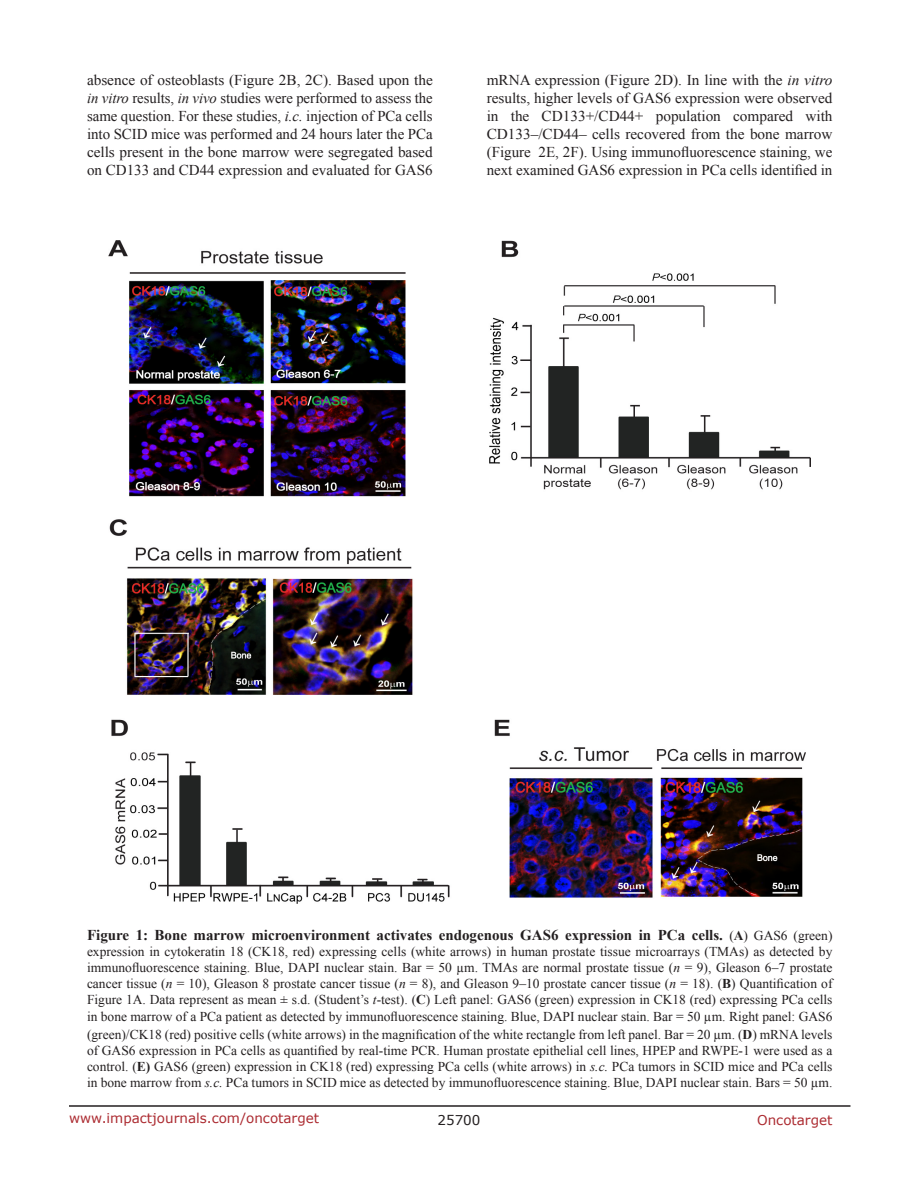
<style>
.page{position:relative;width:918px;height:1188px;background:#fff}
.page>*{position:absolute;margin:0;border:0;box-sizing:border-box;transform-origin:0 0}
.BodyText{font:15px/18px "Times New Roman";color:#231f20;text-align:justify}
.FigureText{font:700 15px "Times New Roman";color:#231f20}
.FigureText-2{font:13.5px/16.2px "Times New Roman";color:#231f20;text-align:justify}
.t1{font:13.5px "Verdana";color:#ac2b31}
.t2{font:13.5px "Verdana";color:#231f20}
.s1{font-style:italic}
.s2{font-weight:400;font-size:13.5px}
.s3{font-size:13.5px}
.s4{font-weight:700}
</style>
<div class="page">
<hr style="left:69px;top:1105px;width:781px;height:2px;background:#231f20">
<img style="left:109px;top:241px;width:702px;height:663px">
<p class="BodyText" style="left:87px;top:71px;width:347px">absence of osteoblasts (Figure 2B, 2C). Based upon the <span class="s1">in vitro</span> results, <span class="s1">in vivo</span> studies were performed to assess the same question. For these studies, <span class="s1">i.c.</span> injection of PCa cells into SCID mice was performed and 24 hours later the PCa cells present in the bone marrow were segregated based on CD133 and CD44 expression and evaluated for GAS6</p>
<p class="BodyText" style="left:487px;top:71px;width:347px">mRNA expression (Figure 2D). In line with the <span class="s1">in vitro </span>results, higher levels of GAS6 expression were observed in the CD133+/CD44+ population compared with CD133–/CD44– cells recovered from the bone marrow (Figure 2E, 2F). Using immunofluorescence staining, we next examined GAS6 expression in PCa cells identified in</p>
<p class="FigureText" style="left:87px;top:924px;width:747px">Figure 1: Bone marrow microenvironment activates endogenous GAS6 expression in PCa cells. <span class="s2">(</span><span class="s3">A</span><span class="s2">) GAS6 (green)</span></p>
<p class="FigureText-2" style="left:87px;top:943px;width:747px">expression in cytokeratin 18 (CK18, red) expressing cells (white arrows) in human prostate tissue microarrays (TMAs) as detected by immunofluorescence staining. Blue, DAPI nuclear stain. Bar = 50 µm. TMAs are normal prostate tissue (<span class="s1">n</span> = 9), Gleason 6–7 prostate cancer tissue (<span class="s1">n</span> = 10), Gleason 8 prostate cancer tissue (<span class="s1">n</span> = 8), and Gleason 9–10 prostate cancer tissue (<span class="s1">n</span> = 18). (<span class="s4">B</span>) Quantification of Figure 1A. Data represent as mean ± s.d. (Student’s <span class="s1">t</span>-test). (<span class="s4">C</span>) Left panel: GAS6 (green) expression in CK18 (red) expressing PCa cells in bone marrow of a PCa patient as detected by immunofluorescence staining. Blue, DAPI nuclear stain. Bar = 50 µm. Right panel: GAS6</p>
<p class="FigureText-2" style="left:87px;top:1026px;width:747px">(green)/CK18 (red) positive cells (white arrows) in the magnification of the white rectangle from left panel. Bar = 20 µm. (<span class="s4">D</span>) mRNA levels of GAS6 expression in PCa cells as quantified by real-time PCR. Human prostate epithelial cell lines, HPEP and RWPE-1 were used as a control. (<span class="s4">E)</span> GAS6 (green) expression in CK18 (red) expressing PCa cells (white arrows) in <span class="s1">s.c.</span> PCa tumors in SCID mice and PCa cells in bone marrow from <span class="s1">s.c.</span> PCa tumors in SCID mice as detected by immunofluorescence staining. Blue, DAPI nuclear stain. Bars = 50 µm.</p>
<p class="t1" style="left:69px;top:1109px;width:252px">www.impactjournals.com/oncotarget</p>
<p class="t2" style="left:438px;top:1111px;width:44px">25700</p>
<p class="t1" style="left:757px;top:1111px;width:77px">Oncotarget</p>
</div>
